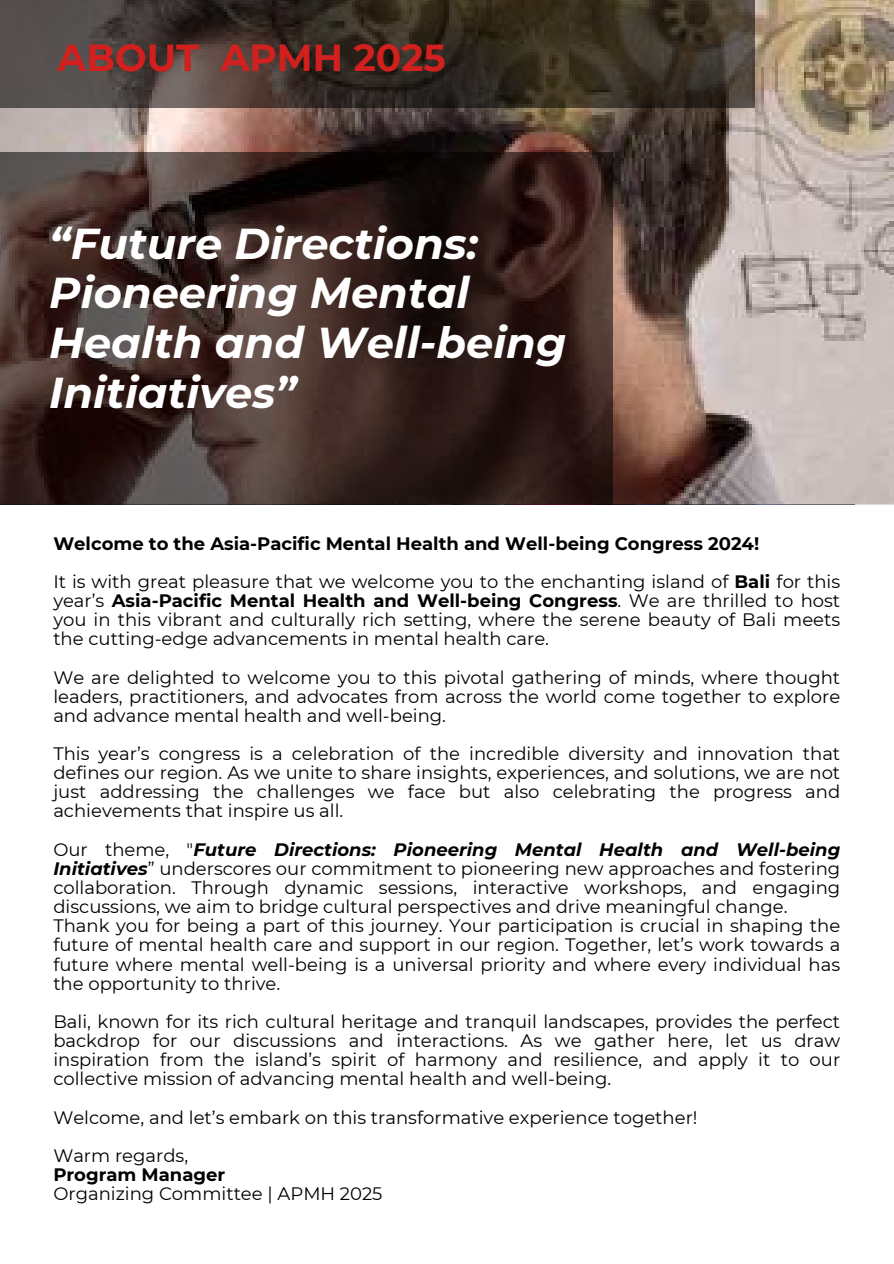
<style>
.page{position:relative;width:894px;height:1264px;background:#fff}
.page>*{position:absolute;margin:0;border:0;box-sizing:border-box;transform-origin:0 0}
.t1{font:italic 700 43.05px/49.5px "Montserrat";color:#fff}
.t2{font:700 37.5px "Montserrat";color:#d1201e}
.t3{font:18px/19.2px "Montserrat";color:#000;text-align:justify}
.t4{font:700 18px "Montserrat";color:#000}
.s1{font-weight:700}
.s2{font-weight:700;font-style:italic}
</style>
<div class="page">
<img style="left:0;top:0;width:893px;height:504px">
<svg style="left:0;top:0;width:754px;height:107px;background:#3e352d"></svg>
<svg style="left:0;top:152px;width:612px;height:352px;background:#382622"></svg>
<h2 class="t2" style="left:58px;top:35px;width:389px">ABOUT APMH 2025</h2>
<h1 class="t1" style="left:49px;top:219px;width:518px">“Future Directions:<br>Pioneering Mental<br>Health and Well-being<br>Initiatives”</h1>
<p class="t3" style="left:53px;top:524px;width:788px;line-height:38.2px"><span class="s1">Welcome to the Asia-Pacific Mental Health and Well-being Congress 2024!<br></span>It is with great pleasure that we welcome you to the enchanting island of <span class="s1">Bali</span> for this</p>
<p class="t3" style="left:53px;top:591px;width:788px">year’s <span class="s1">Asia-Pacific Mental Health and Well-being Congress</span>. We are thrilled to host you in this vibrant and culturally rich setting, where the serene beauty of Bali meets the cutting-edge advancements in mental health care.</p>
<p class="t3" style="left:53px;top:667px;width:788px">We are delighted to welcome you to this pivotal gathering of minds, where thought leaders, practitioners, and advocates from across the world come together to explore and advance mental health and well-being.</p>
<p class="t3" style="left:53px;top:744px;width:788px">This year’s congress is a celebration of the incredible diversity and innovation that defines our region. As we unite to share insights, experiences, and solutions, we are not just addressing the challenges we face but also celebrating the progress and achievements that inspire us all.</p>
<p class="t3" style="left:53px;top:839px;width:788px;text-align:left">Our theme, "<span class="s2">Future Directions: Pioneering Mental Health and Well-being Initiatives</span>” underscores our commitment to pioneering new approaches and fostering collaboration. Through dynamic sessions, interactive workshops, and engaging discussions, we aim to bridge cultural perspectives and drive meaningful change.<br>Thank you for being a part of this journey. Your participation is crucial in shaping the future of mental health care and support in our region. Together, let’s work towards a future where mental well-being is a universal priority and where every individual has the opportunity to thrive.</p>
<p class="t3" style="left:53px;top:1011px;width:788px">Bali, known for its rich cultural heritage and tranquil landscapes, provides the perfect backdrop for our discussions and interactions. As we gather here, let us draw inspiration from the island’s spirit of harmony and resilience, and apply it to our collective mission of advancing mental health and well-being.</p>
<p class="t3" style="left:53px;top:1098px;width:645px;line-height:38.2px">Welcome, and let’s embark on this transformative experience together!<br>Warm regards,</p>
<p class="t4" style="left:53px;top:1163px;width:173px">Program Manager</p>
<p class="t3" style="left:53px;top:1184px;width:330px">Organizing Committee | APMH 2025</p>
</div>
